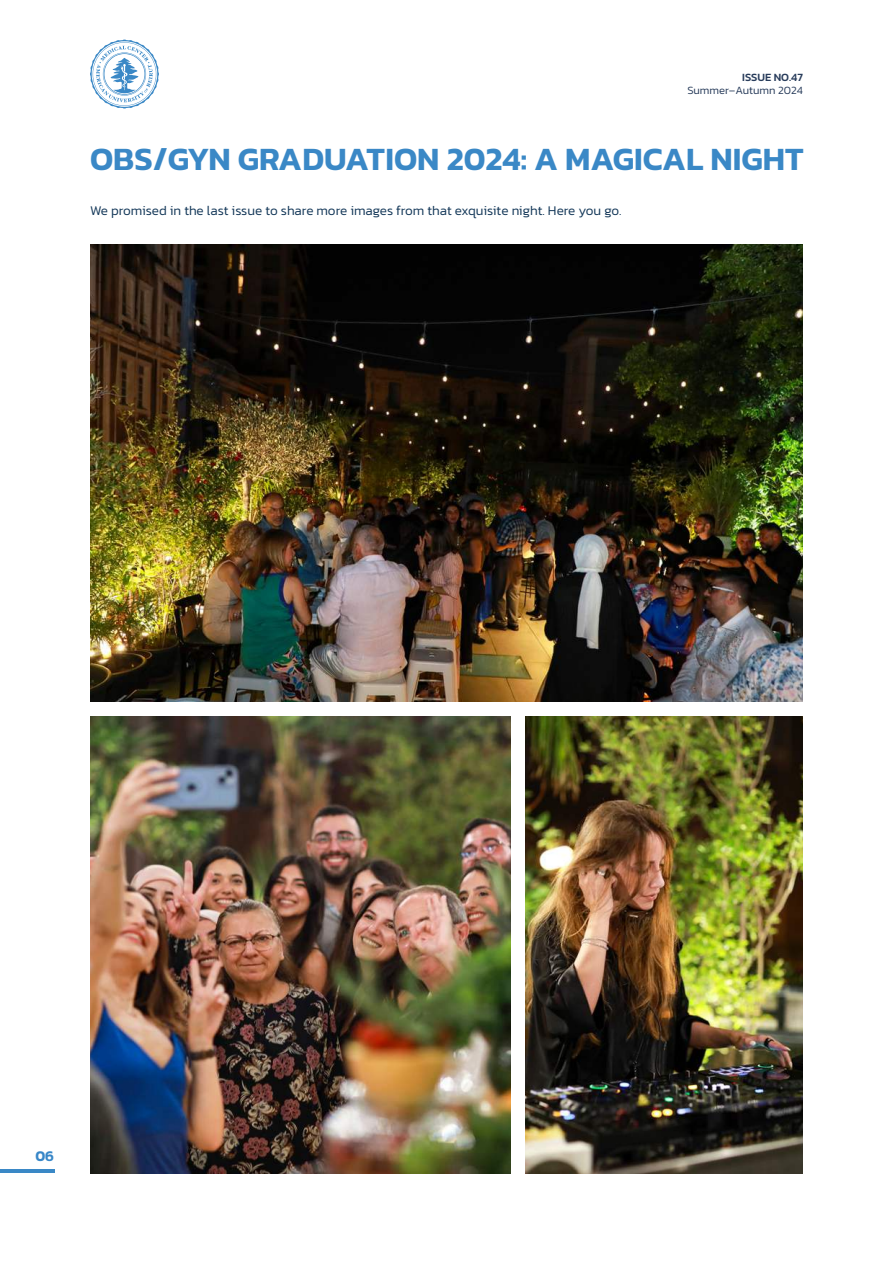
<style>
.page{position:relative;width:893px;height:1263px;background:#fff}
.page>*{position:absolute;margin:0;border:0;box-sizing:border-box;transform-origin:0 0}
.t1{font:600 33px "Kanit";color:#3a88c6}
.t2{font:600 15px "Kanit";color:#3887c8}
.t3{font:300 13.5px "Kanit";color:#143859}
.t4{font:300 11.25px "Kanit";color:#283c5b}
.t5{font:500 11.25px "Kanit";color:#283c5b}
</style>
<div class="page">
<hr style="left:0;top:1169px;width:54px;height:3px;background:#3a88c6">
<svg style="left:90px;top:40px;width:69px;height:69px"></svg>
<img style="left:525px;top:716px;width:278px;height:457px">
<img style="left:90px;top:245px;width:713px;height:456px">
<img style="left:90px;top:716px;width:420px;height:457px">
<p class="t5" style="left:742px;top:71px;width:62px">ISSUE NO.47</p>
<p class="t4" style="left:687px;top:84px;width:117px">Summer–Autumn 2024</p>
<h1 class="t1" style="left:90px;top:139px;width:715px">OBS/GYN GRADUATION 2024: A MAGICAL NIGHT</h1>
<p class="t3" style="left:90px;top:205px;width:533px">We promised in the last issue to share more images from that exquisite night. Here you go.</p>
<p class="t2" style="left:35px;top:1147px;width:20px">06</p>
</div>
